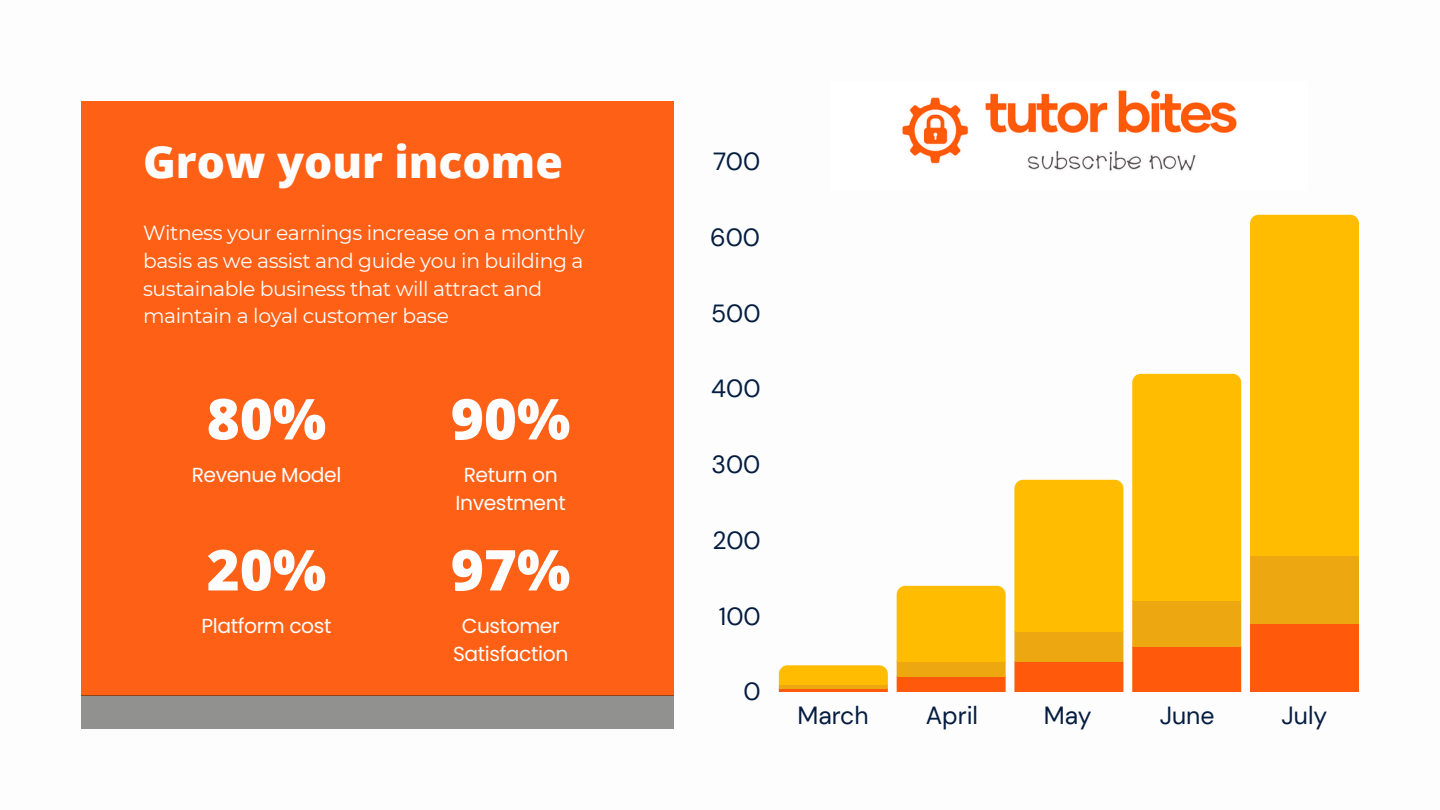
<style>
.page{position:relative;width:1440px;height:810px;background:#fff}
.page>*{position:absolute;margin:0;border:0;box-sizing:border-box;transform-origin:0 0}
.t1{font:800 56.4px "Open Sans";color:#fdfdfd}
.t2{font:800 44.4px "Open Sans";color:#fdfdfd}
.t3{font:24.8px "DM Sans";color:#051d40}
.t4{font:20.3px/27.8px "Montserrat";letter-spacing:-.02em;color:#fdfdfd}
.t5{font:20.3px/27.8px "Poppins";letter-spacing:-.02em;color:#fdfdfd;text-align:center}
</style>
<div class="page">
<div style="left:81px;top:101px;width:592px;height:594px;background:#fe6015"></div>
<svg style="left:779px;top:665px;width:109px;height:27px;background:#fcaf09"></svg>
<svg style="left:897px;top:586px;width:109px;height:106px;background:#fcab05"></svg>
<svg style="left:1014px;top:480px;width:109px;height:212px;background:#fcab05"></svg>
<svg style="left:1132px;top:374px;width:109px;height:318px;background:#fcab04"></svg>
<svg style="left:1250px;top:215px;width:109px;height:477px;background:#fcaa04"></svg>
<div style="left:81px;top:695px;width:592px;height:34px;background:#919290"></div>
<img style="left:902px;top:90px;width:335px;height:81px">
<p class="t2" style="left:143px;top:131px;width:421px">Grow your income</p>
<h1 class="t4" style="left:143px;top:219px;width:443px">Witness your earnings increase on a monthly basis as we assist and guide you in building a sustainable business that will attract and maintain a loyal customer base</h1>
<p class="t1" style="left:207px;top:379px;width:121px">80%</p>
<h1 class="t5" style="left:192px;top:461px;width:151px">Revenue Model</h1>
<h1 class="t1" style="left:207px;top:530px;width:121px">20%</h1>
<p class="t5" style="left:202px;top:612px;width:131px">Platform cost</p>
<h1 class="t1" style="left:451px;top:379px;width:121px">90%</h1>
<p class="t5" style="left:456px;top:461px;width:112px">Return on<br>Investment</p>
<p class="t1" style="left:451px;top:530px;width:121px">97%</p>
<p class="t5" style="left:453px;top:612px;width:117px">Customer<br>Satisfaction</p>
<p class="t3" style="left:713px;top:146px;width:49px">700</p>
<p class="t3" style="left:710px;top:221px;width:51px">600</p>
<p class="t3" style="left:711px;top:297px;width:51px">500</p>
<p class="t3" style="left:711px;top:373px;width:51px">400</p>
<p class="t3" style="left:711px;top:449px;width:50px">300</p>
<p class="t3" style="left:713px;top:524px;width:50px">200</p>
<p class="t3" style="left:719px;top:600px;width:43px">100</p>
<p class="t3" style="left:744px;top:676px;width:19px">0</p>
<p class="t3" style="left:797px;top:699px;width:73px">March</p>
<p class="t3" style="left:926px;top:699px;width:54px">April</p>
<p class="t3" style="left:1044px;top:699px;width:49px">May</p>
<p class="t3" style="left:1160px;top:699px;width:56px">June</p>
<p class="t3" style="left:1282px;top:699px;width:47px">July</p>
</div>
